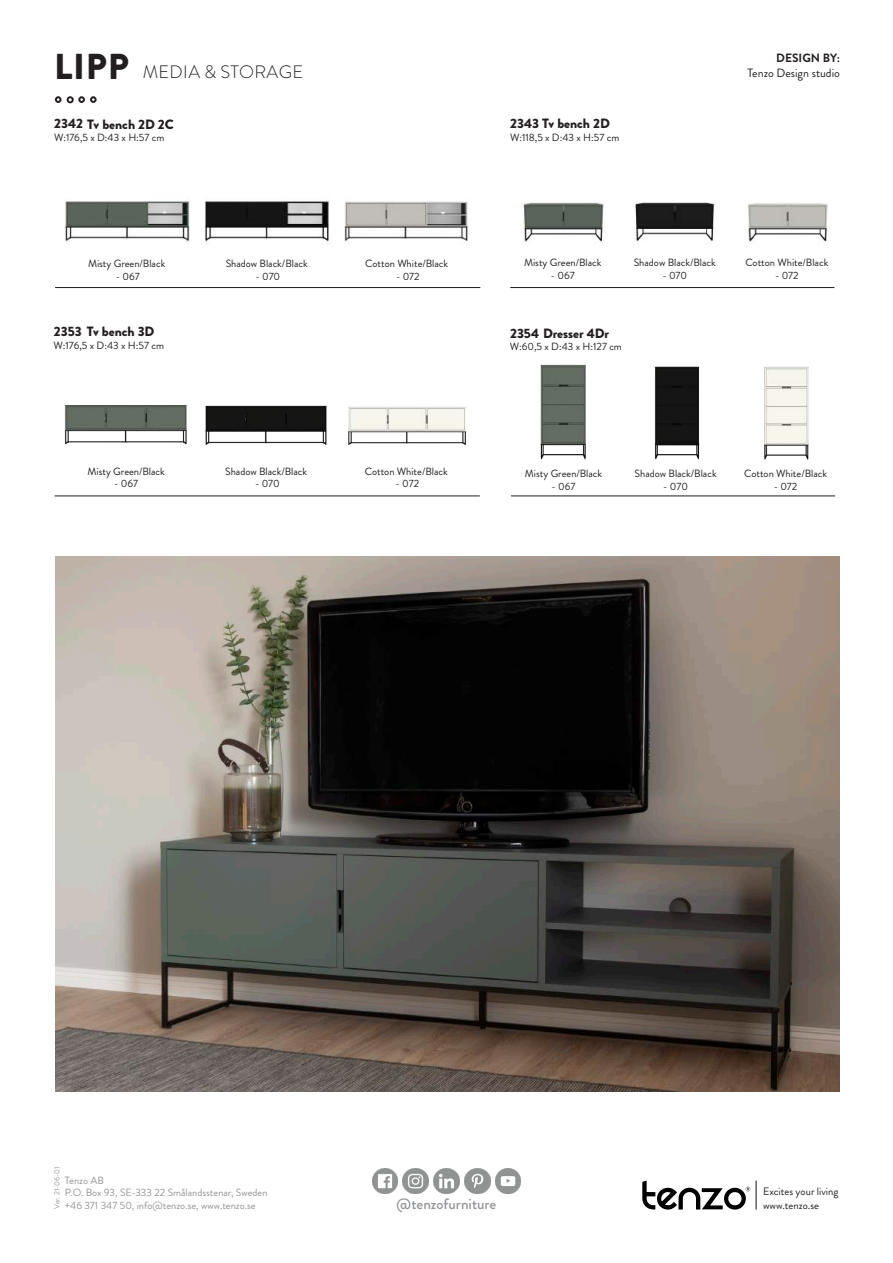
<style>
.page{position:relative;width:893px;height:1263px;background:#fff}
.page>*{position:absolute;margin:0;border:0;box-sizing:border-box;transform-origin:0 0}
.t1{font:900 36px "Brandon Grotesque";color:#231f20}
.t2{font:300 18px "Brandon Grotesque";letter-spacing:.02em;color:#231f20}
.t3{font:500 15px "Brandon Grotesque";color:#939598}
.t4{font:900 13.5px "Brandon Grotesque";color:#231f20}
.t5{font:12px "Brandon Grotesque";color:#231f20}
.t6{font:700 12px "Brandon Grotesque";color:#231f20}
.t7{font:10.65px/14.2px "Brandon Grotesque";color:#231f20}
.t8{font:10.5px "Brandon Grotesque";color:#231f20}
.t9{font:10.5px/12.6px "Brandon Grotesque";color:#939598}
.t10{font:7.5px "Brandon Grotesque";color:#939598}
</style>
<div class="page">
<svg style="left:642px;top:1180px;width:108px;height:29px"></svg>
<svg style="left:756px;top:1180px;width:1px;height:29px"></svg>
<img style="left:204px;top:201px;width:125px;height:44px">
<img style="left:205px;top:405px;width:122px;height:40px">
<img style="left:654px;top:366px;width:46px;height:94px">
<img style="left:635px;top:202px;width:80px;height:42px">
<hr style="left:55px;top:287px;width:425px;height:1px;background:#231f20">
<hr style="left:55px;top:495px;width:425px;height:1px;background:#231f20">
<hr style="left:511px;top:495px;width:324px;height:1px;background:#231f20">
<hr style="left:510px;top:287px;width:324px;height:1px;background:#231f20">
<img style="left:64px;top:200px;width:125px;height:42px">
<img style="left:64px;top:405px;width:123px;height:40px">
<img style="left:540px;top:364px;width:46px;height:96px">
<img style="left:521px;top:202px;width:83px;height:41px">
<img style="left:344px;top:201px;width:124px;height:42px">
<img style="left:348px;top:407px;width:119px;height:38px">
<img style="left:764px;top:367px;width:45px;height:93px">
<img style="left:747px;top:203px;width:81px;height:40px">
<img style="left:372px;top:1168px;width:26px;height:26px">
<img style="left:403px;top:1168px;width:25px;height:26px">
<img style="left:434px;top:1168px;width:25px;height:26px">
<img style="left:465px;top:1168px;width:25px;height:26px">
<img style="left:495px;top:1168px;width:26px;height:26px">
<div style="left:55px;top:96px;width:6px;height:7px;border:2px solid #231f20;border-radius:50%"></div>
<div style="left:67px;top:96px;width:7px;height:7px;border:2px solid #231f20;border-radius:50%"></div>
<div style="left:78px;top:96px;width:7px;height:7px;border:2px solid #231f20;border-radius:50%"></div>
<div style="left:90px;top:96px;width:7px;height:7px;border:2px solid #231f20;border-radius:50%"></div>
<img style="left:56px;top:557px;width:784px;height:535px">
<h1 class="t1" style="left:54px;top:41px;width:76px">LIPP</h1>
<h2 class="t2" style="left:143px;top:59px;width:162px">MEDIA &amp; STORAGE</h2>
<p class="t6" style="left:776px;top:50px;width:65px">DESIGN BY:</p>
<p class="t5" style="left:747px;top:64px;width:94px">Tenzo Design studio</p>
<p class="t4" style="left:54px;top:114px;width:121px">2342 Tv bench 2D 2C</p>
<p class="t4" style="left:510px;top:114px;width:101px">2343 Tv bench 2D</p>
<p class="t8" style="left:54px;top:130px;width:112px">W:176,5 x D:43 x H:57 cm</p>
<p class="t8" style="left:510px;top:130px;width:111px">W:118,5 x D:43 x H:57 cm</p>
<p class="t8" style="left:88px;top:256px;width:79px">Misty Green/Black</p>
<p class="t8" style="left:116px;top:269px;width:25px">- 067</p>
<p class="t8" style="left:226px;top:256px;width:84px">Shadow Black/Black</p>
<p class="t8" style="left:255px;top:269px;width:26px">- 070</p>
<p class="t8" style="left:365px;top:256px;width:85px">Cotton White/Black</p>
<p class="t8" style="left:396px;top:269px;width:25px">- 072</p>
<p class="t8" style="left:524px;top:255px;width:79px">Misty Green/Black</p>
<p class="t8" style="left:551px;top:268px;width:25px">- 067</p>
<p class="t8" style="left:634px;top:255px;width:84px">Shadow Black/Black</p>
<p class="t8" style="left:662px;top:268px;width:26px">- 070</p>
<p class="t4" style="left:54px;top:322px;width:102px">2353 Tv bench 3D</p>
<p class="t4" style="left:510px;top:323px;width:101px">2354 Dresser 4Dr</p>
<p class="t8" style="left:54px;top:338px;width:112px">W:176,5 x D:43 x H:57 cm</p>
<p class="t8" style="left:510px;top:339px;width:114px">W:60,5 x D:43 x H:127 cm</p>
<p class="t8" style="left:745px;top:255px;width:85px">Cotton White/Black</p>
<p class="t8" style="left:775px;top:268px;width:25px">- 072</p>
<p class="t8" style="left:88px;top:464px;width:79px">Misty Green/Black</p>
<p class="t8" style="left:114px;top:476px;width:25px">- 067</p>
<p class="t8" style="left:225px;top:464px;width:84px">Shadow Black/Black</p>
<p class="t8" style="left:255px;top:476px;width:26px">- 070</p>
<p class="t8" style="left:365px;top:464px;width:85px">Cotton White/Black</p>
<p class="t8" style="left:396px;top:476px;width:25px">- 072</p>
<p class="t8" style="left:525px;top:466px;width:79px">Misty Green/Black</p>
<p class="t8" style="left:552px;top:479px;width:25px">- 067</p>
<p class="t8" style="left:635px;top:466px;width:84px">Shadow Black/Black</p>
<p class="t8" style="left:663px;top:479px;width:26px">- 070</p>
<p class="t8" style="left:744px;top:466px;width:85px">Cotton White/Black</p>
<p class="t8" style="left:774px;top:479px;width:25px">- 072</p>
<p class="t10" style="left:52px;top:1209px;width:43px;rotate:-90deg">Ver. 21-06-01</p>
<p class="t9" style="left:65px;top:1174px;width:204px">Tenzo AB<br>P.O. Box 93, SE-333 22 Smålandsstenar, Sweden</p>
<p class="t9" style="left:65px;top:1199px;width:192px">+46 371 347 50, info@tenzo.se, www.tenzo.se</p>
<h3 class="t3" style="left:397px;top:1193px;width:101px">@tenzofurniture</h3>
<p class="t7" style="left:763px;top:1184px;width:77px">Excites your living www.tenzo.se</p>
</div>
